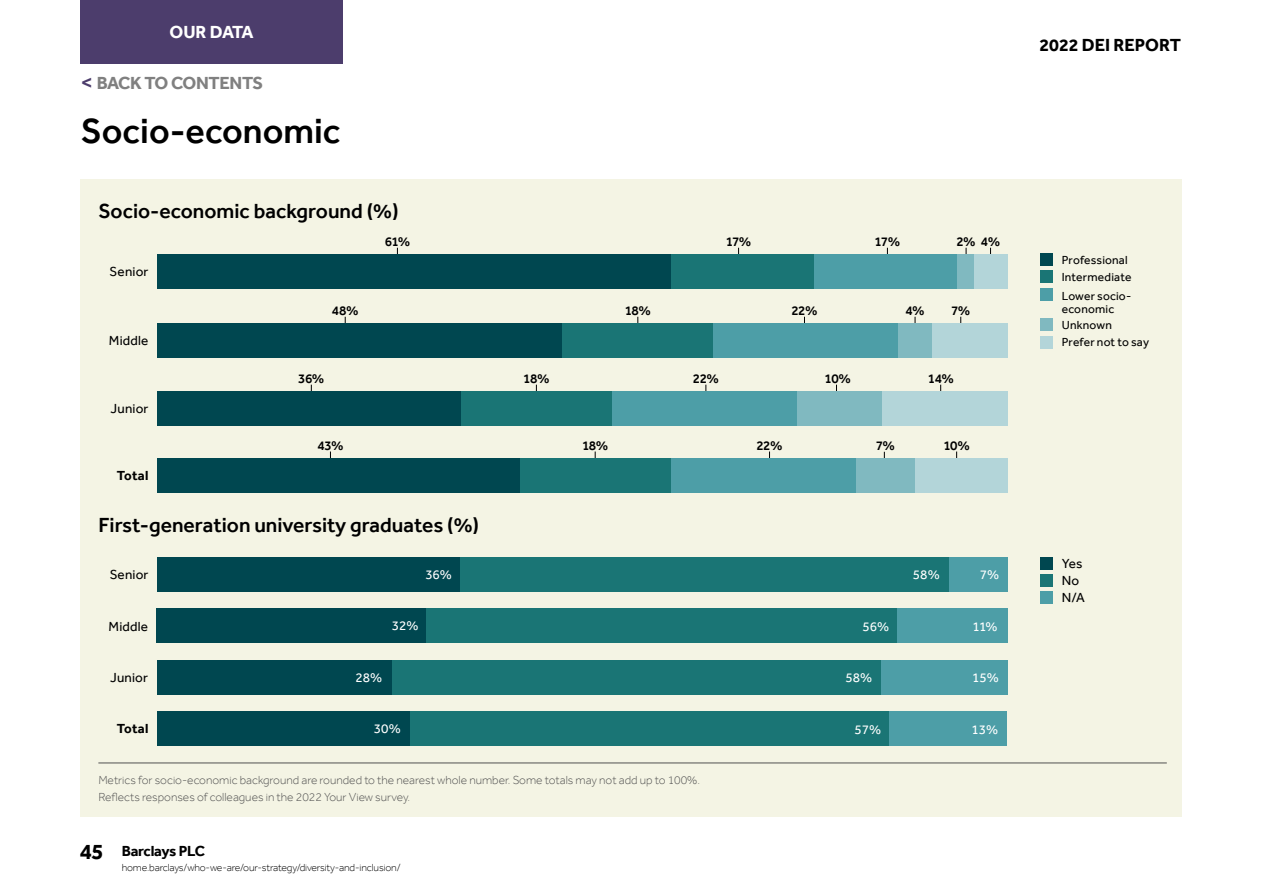
<style>
.page{position:relative;width:1263px;height:893px;background:#fff}
.page>*{position:absolute;margin:0;border:0;box-sizing:border-box;transform-origin:0 0}
.t1{font:500 36px "Effra";color:#000}
.t2{font:500 21px "Effra";color:#000}
.t3{font:700 18px "Effra";letter-spacing:-.02em;color:#808080}
.t4{font:700 18px "Effra";color:#000}
.t5{font:700 18px "Effra";letter-spacing:-.03em;color:#fff}
.t6{font:700 15px "Effra";letter-spacing:-.015em;color:#000}
.t7{font:500 13.5px "Effra";letter-spacing:-.04em;color:#000}
.t8{font:13.5px/16.5px "Effra";letter-spacing:.015em;color:#000}
.t9{font:13.5px "Effra";color:#fff}
.t10{font:700 13.5px "Effra";letter-spacing:.01em;color:#000}
.t11{font:300 12px/16.5px "Effra";color:#515151}
.t12{font:12px/17px "Effra";letter-spacing:.015em;color:#000}
.t13{font:300 10.5px "Effra";letter-spacing:-.015em;color:#000}
.s1{font-family:"Arial";font-style:italic;color:#4c3d6c}
.s2{font-size:22.5px}
</style>
<div class="page">
<div style="left:81px;top:179px;width:1101px;height:637px;background:#f4f4e4"></div>
<div style="left:1040px;top:557px;width:13px;height:13px;background:#004750"></div>
<div style="left:1040px;top:574px;width:13px;height:13px;background:#1a7575"></div>
<div style="left:1040px;top:591px;width:13px;height:12px;background:#4d9ea7"></div>
<div style="left:157px;top:557px;width:303px;height:34px;background:#004750"></div>
<div style="left:460px;top:557px;width:488px;height:34px;background:#1a7575"></div>
<div style="left:948px;top:557px;width:59px;height:34px;background:#4d9ea7"></div>
<div style="left:157px;top:608px;width:269px;height:34px;background:#004750"></div>
<div style="left:426px;top:608px;width:471px;height:34px;background:#1a7575"></div>
<div style="left:897px;top:608px;width:111px;height:34px;background:#4d9ea7"></div>
<div style="left:157px;top:660px;width:236px;height:34px;background:#004750"></div>
<div style="left:393px;top:660px;width:488px;height:34px;background:#1a7575"></div>
<div style="left:881px;top:660px;width:126px;height:34px;background:#4d9ea7"></div>
<div style="left:157px;top:712px;width:253px;height:34px;background:#004750"></div>
<div style="left:410px;top:712px;width:479px;height:34px;background:#1a7575"></div>
<div style="left:889px;top:712px;width:118px;height:34px;background:#4d9ea7"></div>
<div style="left:1040px;top:253px;width:13px;height:13px;background:#004750"></div>
<div style="left:1040px;top:270px;width:13px;height:13px;background:#1a7575"></div>
<div style="left:1040px;top:288px;width:13px;height:13px;background:#4d9ea7"></div>
<div style="left:1040px;top:318px;width:13px;height:13px;background:#80b9c0"></div>
<div style="left:1040px;top:336px;width:13px;height:12px;background:#b3d5d9"></div>
<div style="left:957px;top:255px;width:17px;height:34px;background:#80b9c0"></div>
<div style="left:814px;top:255px;width:143px;height:34px;background:#4d9ea7"></div>
<div style="left:974px;top:255px;width:33px;height:34px;background:#b3d5d9"></div>
<div style="left:671px;top:255px;width:143px;height:34px;background:#1a7575"></div>
<div style="left:157px;top:255px;width:514px;height:34px;background:#004750"></div>
<div style="left:932px;top:324px;width:76px;height:34px;background:#b3d5d9"></div>
<div style="left:898px;top:324px;width:34px;height:34px;background:#80b9c0"></div>
<div style="left:713px;top:324px;width:185px;height:34px;background:#4d9ea7"></div>
<div style="left:561px;top:324px;width:152px;height:34px;background:#1a7575"></div>
<div style="left:157px;top:324px;width:404px;height:34px;background:#004750"></div>
<div style="left:881px;top:391px;width:126px;height:34px;background:#b3d5d9"></div>
<div style="left:797px;top:391px;width:84px;height:34px;background:#80b9c0"></div>
<div style="left:612px;top:391px;width:185px;height:34px;background:#4d9ea7"></div>
<div style="left:460px;top:391px;width:152px;height:34px;background:#1a7575"></div>
<div style="left:157px;top:391px;width:303px;height:34px;background:#004750"></div>
<div style="left:915px;top:459px;width:93px;height:34px;background:#b3d5d9"></div>
<div style="left:856px;top:459px;width:59px;height:34px;background:#80b9c0"></div>
<div style="left:671px;top:459px;width:185px;height:34px;background:#4d9ea7"></div>
<div style="left:519px;top:459px;width:152px;height:34px;background:#1a7575"></div>
<div style="left:157px;top:459px;width:362px;height:34px;background:#004750"></div>
<div style="left:81px;top:0;width:262px;height:63px;background:#4c3d6c"></div>
<hr style="left:98px;top:763px;width:1069px;height:1px;background:#515151">
<h3 class="t5" style="left:169px;top:21px;width:86px">OUR DATA</h3>
<h3 class="t3" style="left:81px;top:72px;width:184px"><span class="s1">&lt;</span> BACK TO CONTENTS</h3>
<h1 class="t1" style="left:81px;top:110px;width:261px">Socio-economic</h1>
<h2 class="t2" style="left:98px;top:198px;width:302px">Socio-economic background (%)</h2>
<p class="t8" style="left:110px;top:263px;width:40px">Senior</p>
<p class="t7" style="left:385px;top:233px;width:27px">61%</p>
<p class="t7" style="left:726px;top:233px;width:27px">17%</p>
<p class="t7" style="left:874px;top:233px;width:27px">17%</p>
<p class="t7" style="left:956px;top:233px;width:45px">2% 4%</p>
<p class="t8" style="left:109px;top:332px;width:41px">Middle</p>
<p class="t8" style="left:111px;top:400px;width:39px">Junior</p>
<p class="t10" style="left:117px;top:467px;width:33px">Total</p>
<p class="t7" style="left:332px;top:302px;width:28px">48%</p>
<p class="t7" style="left:625px;top:302px;width:28px">18%</p>
<p class="t7" style="left:791px;top:302px;width:28px">22%</p>
<p class="t7" style="left:905px;top:302px;width:21px">4%</p>
<p class="t7" style="left:951px;top:302px;width:21px">7%</p>
<p class="t7" style="left:298px;top:370px;width:28px">36%</p>
<p class="t7" style="left:523px;top:370px;width:28px">18%</p>
<p class="t7" style="left:693px;top:370px;width:27px">22%</p>
<p class="t7" style="left:825px;top:370px;width:28px">10%</p>
<p class="t7" style="left:928px;top:370px;width:28px">14%</p>
<p class="t7" style="left:317px;top:437px;width:28px">43%</p>
<p class="t7" style="left:582px;top:437px;width:28px">18%</p>
<p class="t7" style="left:756px;top:437px;width:27px">22%</p>
<p class="t7" style="left:876px;top:437px;width:21px">7%</p>
<p class="t7" style="left:943px;top:437px;width:28px">10%</p>
<h2 class="t2" style="left:98px;top:512px;width:382px">First-generation university graduates (%)</h2>
<p class="t8" style="left:110px;top:566px;width:40px">Senior</p>
<p class="t9" style="left:425px;top:567px;width:28px">36%</p>
<p class="t9" style="left:913px;top:566px;width:28px">58%</p>
<p class="t9" style="left:980px;top:566px;width:21px">7%</p>
<p class="t8" style="left:108px;top:618px;width:41px">Middle</p>
<p class="t9" style="left:392px;top:617px;width:28px">32%</p>
<p class="t9" style="left:863px;top:618px;width:28px">56%</p>
<p class="t9" style="left:972px;top:618px;width:27px">11%</p>
<p class="t8" style="left:110px;top:669px;width:39px">Junior</p>
<p class="t9" style="left:356px;top:669px;width:28px">28%</p>
<p class="t9" style="left:845px;top:669px;width:28px">58%</p>
<p class="t9" style="left:972px;top:669px;width:28px">15%</p>
<p class="t10" style="left:117px;top:721px;width:33px">Total</p>
<p class="t9" style="left:374px;top:720px;width:29px">30%</p>
<p class="t9" style="left:855px;top:721px;width:28px">57%</p>
<p class="t9" style="left:971px;top:721px;width:28px">13%</p>
<p class="t11" style="left:98px;top:772px;width:603px">Metrics for socio-economic background are rounded to the nearest whole number. Some totals may not add up to 100%.<br>Reflects responses of colleagues in the 2022 Your View survey.</p>
<p class="t6" style="left:80px;top:842px;width:127px"><span class="s2">45</span> Barclays PLC</p>
<p class="t13" style="left:122px;top:861px;width:280px">home.barclays/who-we-are/our-strategy/diversity-and-inclusion/</p>
<h3 class="t4" style="left:1039px;top:35px;width:143px">2022 DEI REPORT</h3>
<p class="t12" style="left:1062px;top:251px;width:71px">Professional<br>Intermediate</p>
<p class="t12" style="left:1062px;top:289px;width:71px;line-height:13.5px">Lower socio&shy;economic</p>
<p class="t12" style="left:1062px;top:316px;width:89px">Unknown<br>Prefer not to say</p>
<p class="t8" style="left:1062px;top:556px;width:25px">Yes<br>No<br>N/A</p>
</div>
